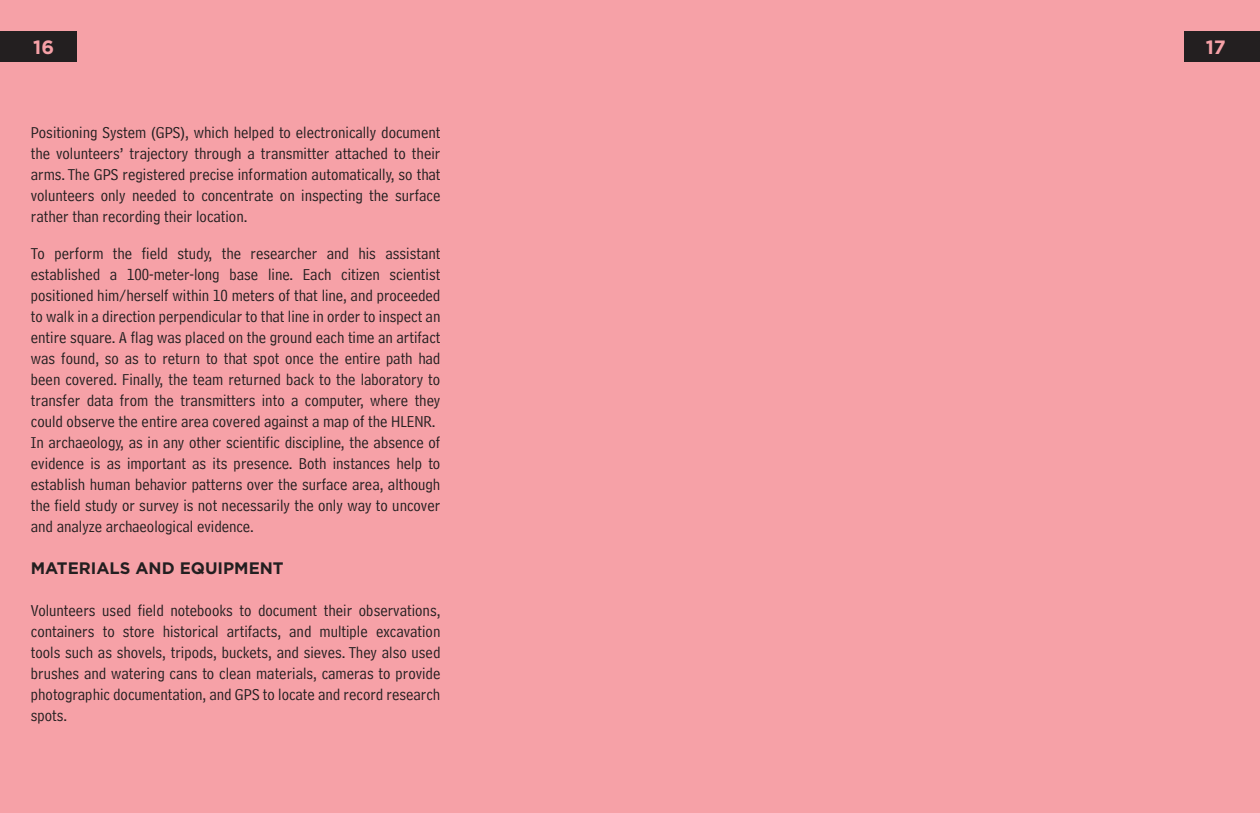
<style>
.page{position:relative;width:1260px;height:813px;background:#f6a1a7}
.page>*{position:absolute;margin:0;border:0;box-sizing:border-box;transform-origin:0 0}
.t1{font:700 19.25px "Gotham";color:#f6a1a7}
.parrafo_normal{font:16.62px/21px "Bell Centennial Std Address";color:#231f20;text-align:justify}
.parrafo_normal-2{font:700 16.62px "Gotham";color:#231f20}
</style>
<div class="page">
<div style="left:1184px;top:31px;width:76px;height:30px;background:#231f20"></div>
<div style="left:0;top:32px;width:76px;height:30px;background:#231f20"></div>
<p class="t1" style="left:33px;top:34px;width:22px">16</p>
<p class="t1" style="left:1206px;top:35px;width:22px">17</p>
<p class="parrafo_normal" style="left:31px;top:122px;width:411px">Positioning System (GPS), which helped to electronically document the volunteers’ trajectory through a transmitter attached to their arms. The GPS registered precise information automatically, so that volunteers only needed to concentrate on inspecting the surface rather than recording their location.</p>
<p class="parrafo_normal" style="left:31px;top:243px;width:411px">To perform the field study, the researcher and his assistant established a 100-meter-long base line. Each citizen scientist positioned him/herself within 10 meters of that line, and proceeded to walk in a direction perpendicular to that line in order to inspect an entire square. A flag was placed on the ground each time an artifact was found, so as to return to that spot once the entire path had been covered. Finally, the team returned back to the laboratory to transfer data from the transmitters into a computer, where they could observe the entire area covered against a map of the HLENR.</p>
<p class="parrafo_normal" style="left:31px;top:432px;width:411px">In archaeology, as in any other scientific discipline, the absence of evidence is as important as its presence. Both instances help to establish human behavior patterns over the surface area, although the field study or survey is not necessarily the only way to uncover and analyze archaeological evidence.</p>
<p class="parrafo_normal-2" style="left:31px;top:557px;width:254px">MATERIALS AND EQUIPMENT</p>
<p class="parrafo_normal" style="left:31px;top:600px;width:411px">Volunteers used field notebooks to document their observations, containers to store historical artifacts, and multiple excavation tools such as shovels, tripods, buckets, and sieves. They also used brushes and watering cans to clean materials, cameras to provide photographic documentation, and GPS to locate and record research spots.</p>
</div>
